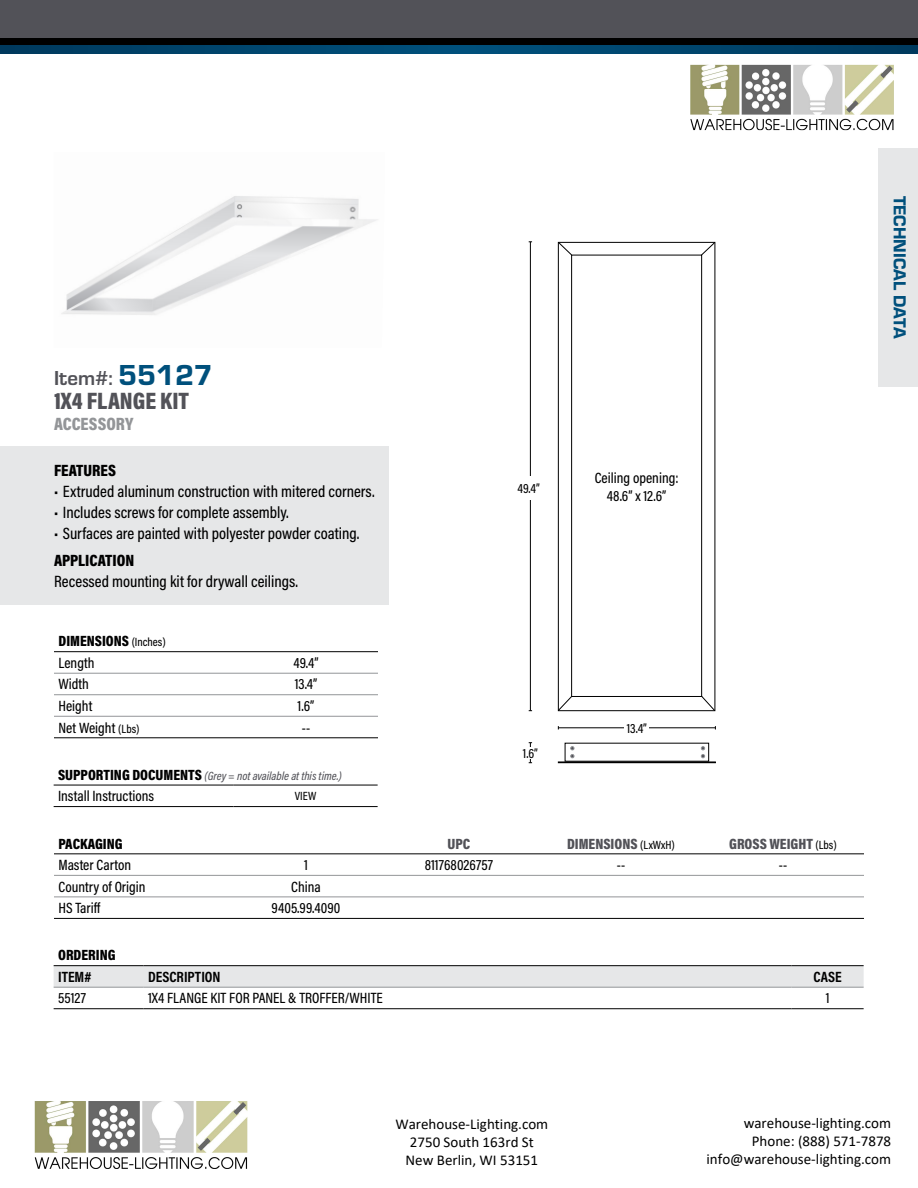
<style>
.page{position:relative;width:918px;height:1188px;background:#fff}
.page>*{position:absolute;margin:0;border:0;box-sizing:border-box;transform-origin:0 0}
.t1{font:900 24px "Acumin Pro Cond";color:#525258}
.t2{font:700 21px "Eurostile";color:#525258}
.t3{font:18px "Eurostile Hea";letter-spacing:.005em;color:#00507c}
.t4{font:900 18px "Acumin Pro Cond";color:#939598}
.t5{font:500 16.5px "Acumin Pro Cond";color:#000}
.t6{font:900 16.5px "Acumin Pro Cond";color:#000}
.t7{font:500 15px/18px "Acumin Pro Cond";color:#000;text-align:center}
.t8{font:15px/18px "Calibri";color:#000;text-align:center}
.t9{font:900 15px/21.5px "Acumin Pro Cond";color:#000}
.t10{font:900 15px "Acumin Pro Cond";color:#525258}
.t11{font:700 15px "Acumin Pro Cond";color:#000}
.t12{font:500 13.5px "Acumin Pro Cond";color:#000}
.t13{font:italic 500 12px "Acumin Pro Cond";color:#525258}
.t14{font:500 12px "Acumin Pro Cond";color:#000}
.s1{font-family:"Eurostile Hea";font-weight:400;font-size:30px;color:#00507c}
.s2{font-weight:500;font-size:12px}
.s3{font-weight:500}
.s4{font-size:12px}
.s5{font-weight:900;font-style:normal;font-size:15px;color:#000}
.s6{font-weight:500;font-size:12px;color:#000}
</style>
<div class="page">
<svg style="left:0;top:45px;width:918px;height:9px;background:#00446c"></svg>
<div style="left:0;top:33px;width:918px;height:12px;background:#000"></div>
<div style="left:0;top:0;width:918px;height:37px;background:#525258"></div>
<img style="left:61px;top:196px;width:317px;height:119px">
<svg style="left:557px;top:242px;width:158px;height:470px"></svg>
<div style="left:565px;top:743px;width:144px;height:19px;border:1px solid #000"></div>
<div style="left:558px;top:762px;width:158px;height:1px;border:1px solid #000"></div>
<svg style="left:570px;top:746px;width:4px;height:12px"></svg>
<svg style="left:701px;top:746px;width:4px;height:12px"></svg>
<div style="left:878px;top:148px;width:40px;height:238px;background:#e6e7e8"></div>
<div style="left:0;top:446px;width:389px;height:159px;background:#e6e7e8"></div>
<hr style="left:54px;top:875px;width:180px;height:1px;background:#939598">
<hr style="left:234px;top:875px;width:144px;height:1px;background:#939598">
<hr style="left:378px;top:875px;width:162px;height:1px;background:#939598">
<hr style="left:540px;top:875px;width:162px;height:1px;background:#939598">
<hr style="left:702px;top:875px;width:162px;height:1px;background:#939598">
<hr style="left:54px;top:897px;width:180px;height:1px;background:#939598">
<hr style="left:234px;top:897px;width:144px;height:1px;background:#939598">
<hr style="left:378px;top:897px;width:162px;height:1px;background:#939598">
<hr style="left:540px;top:897px;width:162px;height:1px;background:#939598">
<hr style="left:702px;top:897px;width:162px;height:1px;background:#939598">
<hr style="left:54px;top:853px;width:180px;height:1px;background:#000">
<hr style="left:234px;top:853px;width:144px;height:1px;background:#000">
<hr style="left:378px;top:853px;width:162px;height:1px;background:#000">
<hr style="left:540px;top:853px;width:162px;height:1px;background:#000">
<hr style="left:702px;top:853px;width:162px;height:1px;background:#000">
<hr style="left:54px;top:918px;width:180px;height:1px;background:#000">
<hr style="left:234px;top:918px;width:144px;height:1px;background:#000">
<hr style="left:378px;top:918px;width:162px;height:1px;background:#000">
<hr style="left:540px;top:918px;width:162px;height:1px;background:#000">
<hr style="left:702px;top:918px;width:162px;height:1px;background:#000">
<svg style="left:54px;top:966px;width:810px;height:21px;background:#e2e3e4"></svg>
<hr style="left:54px;top:987px;width:90px;height:1px;background:#939598">
<hr style="left:144px;top:987px;width:648px;height:1px;background:#939598">
<hr style="left:792px;top:987px;width:72px;height:1px;background:#939598">
<hr style="left:54px;top:965px;width:90px;height:1px;background:#000">
<hr style="left:144px;top:965px;width:648px;height:1px;background:#000">
<hr style="left:792px;top:965px;width:72px;height:1px;background:#000">
<hr style="left:54px;top:1008px;width:90px;height:1px;background:#000">
<hr style="left:144px;top:1008px;width:648px;height:1px;background:#000">
<hr style="left:792px;top:1008px;width:72px;height:1px;background:#000">
<hr style="left:54px;top:673px;width:180px;height:1px;background:#939598">
<hr style="left:234px;top:673px;width:144px;height:1px;background:#939598">
<hr style="left:54px;top:694px;width:180px;height:1px;background:#939598">
<hr style="left:234px;top:694px;width:144px;height:1px;background:#939598">
<hr style="left:54px;top:716px;width:180px;height:1px;background:#939598">
<hr style="left:234px;top:716px;width:144px;height:1px;background:#939598">
<hr style="left:54px;top:651px;width:180px;height:1px;background:#000">
<hr style="left:234px;top:651px;width:144px;height:1px;background:#000">
<hr style="left:54px;top:737px;width:180px;height:1px;background:#000">
<hr style="left:234px;top:737px;width:144px;height:1px;background:#000">
<hr style="left:54px;top:785px;width:180px;height:1px;background:#000">
<hr style="left:234px;top:785px;width:144px;height:1px;background:#000">
<hr style="left:54px;top:806px;width:180px;height:1px;background:#000">
<hr style="left:234px;top:806px;width:144px;height:1px;background:#000">
<hr style="left:558px;top:727px;width:157px;height:1px;background:#000">
<div style="left:625px;top:719px;width:24px;height:18px;background:#fff"></div>
<svg style="left:529px;top:742px;width:3px;height:21px"></svg>
<div style="left:520px;top:747px;width:21px;height:12px;background:#fff"></div>
<hr style="left:530px;top:242px;width:1px;height:469px;background:#000">
<div style="left:514px;top:477px;width:29px;height:23px;background:#fff"></div>
<img style="left:690px;top:64px;width:204px;height:67px">
<img style="left:34px;top:1101px;width:214px;height:68px">
<h2 class="t2" style="left:54px;top:363px;width:161px">Item#: <span class="s1">55127</span></h2>
<h1 class="t1" style="left:54px;top:385px;width:137px">1X4 FLANGE KIT</h1>
<p class="t4" style="left:54px;top:412px;width:81px">ACCESSORY</p>
<p class="t6" style="left:54px;top:460px;width:64px">FEATURES</p>
<p class="t5" style="left:54px;top:481px;width:322px">• Extruded aluminum construction with mitered corners.</p>
<p class="t5" style="left:54px;top:502px;width:236px">• Includes screws for complete assembly.</p>
<p class="t5" style="left:54px;top:523px;width:307px">• Surfaces are painted with polyester powder coating.</p>
<p class="t6" style="left:54px;top:550px;width:82px">APPLICATION</p>
<p class="t5" style="left:54px;top:571px;width:246px">Recessed mounting kit for drywall ceilings.</p>
<p class="t9" style="left:58px;top:630px;width:109px">DIMENSIONS <span class="s2">(Inches)<br></span><span class="s3">Length</span></p>
<p class="t7" style="left:293px;top:653px;width:27px">49.4”</p>
<p class="t7" style="left:58px;top:675px;width:32px">Width</p>
<p class="t7" style="left:295px;top:675px;width:24px">13.4”</p>
<p class="t7" style="left:58px;top:697px;width:35px">Height</p>
<p class="t7" style="left:298px;top:697px;width:18px">1.6”</p>
<p class="t7" style="left:58px;top:718px;width:82px">Net Weight <span class="s4">(Lbs)</span></p>
<p class="t7" style="left:302px;top:718px;width:10px">--</p>
<p class="t13" style="left:58px;top:768px;width:285px"><span class="s5">SUPPORTING DOCUMENTS</span> (Grey = not available at this time.)</p>
<p class="t7" style="left:58px;top:787px;width:98px">Install Instructions</p>
<p class="t14" style="left:295px;top:788px;width:23px">VIEW</p>
<p class="t12" style="left:517px;top:480px;width:24px">49.4”</p>
<p class="t7" style="left:595px;top:469px;width:85px">Ceiling opening:<br>48.6” x 12.6”</p>
<p class="t12" style="left:523px;top:744px;width:17px">1.6”</p>
<p class="t12" style="left:627px;top:719px;width:22px">13.4”</p>
<p class="t9" style="left:58px;top:832px;width:66px">PACKAGING</p>
<p class="t10" style="left:448px;top:834px;width:24px">UPC</p>
<p class="t10" style="left:567px;top:834px;width:109px">DIMENSIONS <span class="s6">(LxWxH)</span></p>
<p class="t10" style="left:729px;top:834px;width:109px">GROSS WEIGHT <span class="s6">(Lbs)</span></p>
<p class="t7" style="left:58px;top:856px;width:74px">Master Carton</p>
<p class="t7" style="left:304px;top:856px;width:5px">1</p>
<p class="t7" style="left:425px;top:856px;width:70px">811768026757</p>
<p class="t7" style="left:617px;top:856px;width:10px">--</p>
<p class="t7" style="left:779px;top:856px;width:10px">--</p>
<p class="t7" style="left:58px;top:877px;width:88px">Country of Origin</p>
<p class="t7" style="left:291px;top:877px;width:31px">China</p>
<p class="t7" style="left:58px;top:899px;width:43px">HS Tariff</p>
<p class="t7" style="left:272px;top:899px;width:70px">9405.99.4090</p>
<p class="t9" style="left:58px;top:944px;width:59px">ORDERING</p>
<p class="t11" style="left:58px;top:967px;width:35px">ITEM#</p>
<p class="t11" style="left:148px;top:967px;width:74px">DESCRIPTION</p>
<p class="t11" style="left:813px;top:967px;width:30px">CASE</p>
<p class="t7" style="left:58px;top:989px;width:29px">55127</p>
<p class="t7" style="left:148px;top:989px;width:236px">1X4 FLANGE KIT FOR PANEL &amp; TROFFER/WHITE</p>
<p class="t7" style="left:826px;top:989px;width:5px">1</p>
<p class="t3" style="left:912px;top:196px;width:145px;rotate:90deg">TECHNICAL DATA</p>
<p class="t8" style="left:395px;top:1115px;width:154px">Warehouse-Lighting.com<br>2750 South 163rd St<br>New Berlin, WI 53151</p>
<p class="t8" style="left:707px;top:1114px;width:186px;text-align:right">warehouse-lighting.com<br>Phone: (888) 571-7878 info@warehouse-lighting.com</p>
</div>
